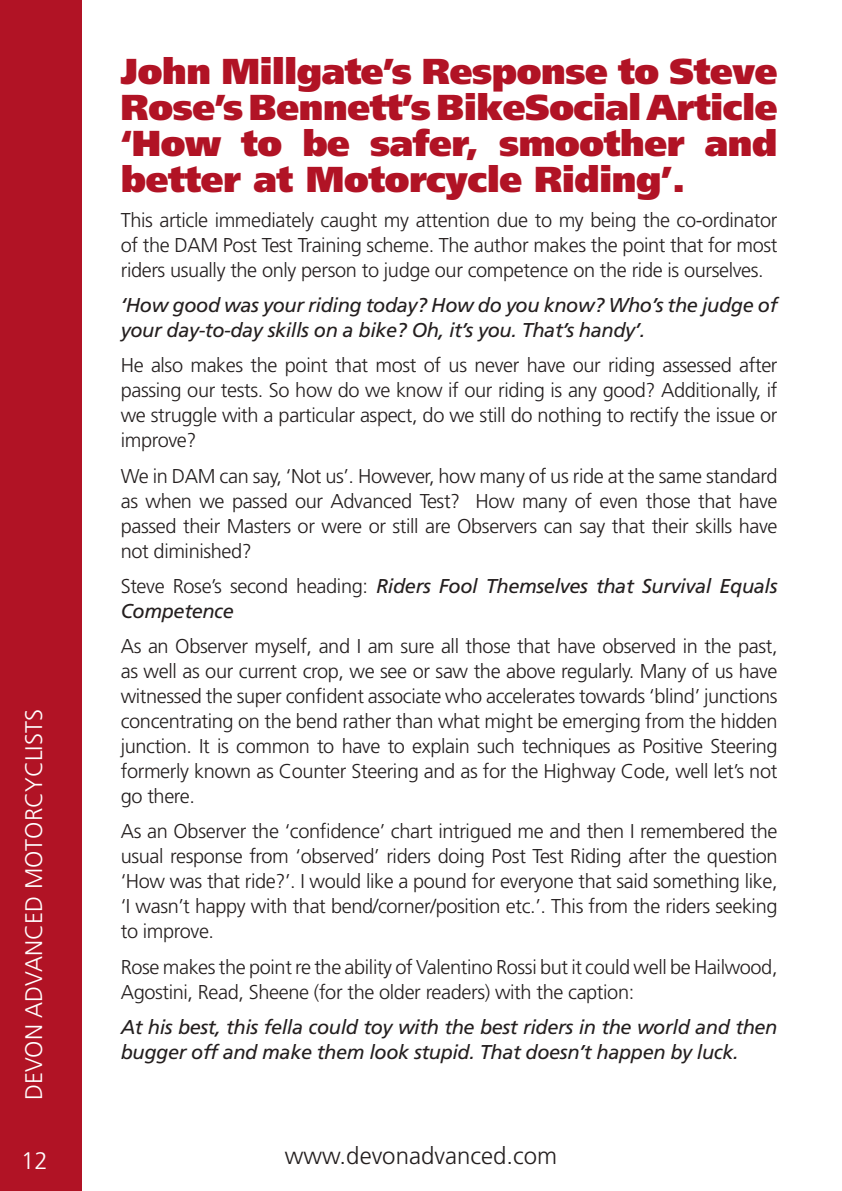
<style>
.page{position:relative;width:842px;height:1191px;background:#fff}
.page>*{position:absolute;margin:0;border:0;box-sizing:border-box;transform-origin:0 0}
.t1{font:900 36px/36px "Frutiger";letter-spacing:-.01em;color:#b11325;text-align:justify}
.t2{font:300 24px "Frutiger LT Std";color:#fff}
.t3{font:300 24px "Frutiger LT Std";color:#241f1f}
.t4{font:300 20px/25px "Frutiger LT Std";letter-spacing:-.02em;color:#241f1f;text-align:justify}
.t5{font:italic 20px/25px "Frutiger LT Std";letter-spacing:-.02em;color:#241f1f}
.s1{font-weight:300;font-style:normal}
</style>
<div class="page">
<div style="left:0;top:0;width:81px;height:1191px;background:#b11325"></div>
<p class="t2" style="left:20px;top:1100px;width:392px;rotate:-90deg">DEVON ADVANCED MOTORCYCLISTS</p>
<p class="t2" style="left:21px;top:1147px;width:28px">12</p>
<h1 class="t1" style="left:121px;top:53px;width:658px">John Millgate’s Response to Steve Rose’s Bennett’s BikeSocial Article ‘How to be safer, smoother and better at Motorcycle Riding’.</h1>
<p class="t4" style="left:121px;top:208px;width:658px">This article immediately caught my attention due to my being the co-ordinator of the DAM Post Test Training scheme. The author makes the point that for most riders usually the only person to judge our competence on the ride is ourselves.</p>
<p class="t5" style="left:121px;top:293px;width:658px">‘How good was your riding today? How do you know? Who’s the judge of your day-to-day skills on a bike? Oh, it’s you. That’s handy’.</p>
<p class="t4" style="left:121px;top:353px;width:658px">He also makes the point that most of us never have our riding assessed after passing our tests. So how do we know if our riding is any good? Additionally, if we struggle with a particular aspect, do we still do nothing to rectify the issue or improve?</p>
<p class="t4" style="left:121px;top:463px;width:658px">We in DAM can say, ‘Not us’. However, how many of us ride at the same standard as when we passed our Advanced Test? How many of even those that have passed their Masters or were or still are Observers can say that their skills have not diminished?</p>
<p class="t5" style="left:121px;top:573px;width:658px"><span class="s1">Steve Rose’s second heading:</span> Riders Fool Themselves that Survival Equals<br>Competence</p>
<p class="t4" style="left:121px;top:634px;width:658px">As an Observer myself, and I am sure all those that have observed in the past, as well as our current crop, we see or saw the above regularly. Many of us have witnessed the super confident associate who accelerates towards ‘blind’ junctions concentrating on the bend rather than what might be emerging from the hidden junction. It is common to have to explain such techniques as Positive Steering formerly known as Counter Steering and as for the Highway Code, well let’s not go there.</p>
<p class="t4" style="left:121px;top:819px;width:658px">As an Observer the ‘confidence’ chart intrigued me and then I remembered the usual response from ‘observed’ riders doing Post Test Riding after the question ‘How was that ride?’. I would like a pound for everyone that said something like, ‘I wasn’t happy with that bend/corner/position etc.’. This from the riders seeking to improve.</p>
<p class="t4" style="left:121px;top:954px;width:658px">Rose makes the point re the ability of Valentino Rossi but it could well be Hailwood,<br>Agostini, Read, Sheene (for the older readers) with the caption:</p>
<p class="t5" style="left:121px;top:1014px;width:658px">At his best, this fella could toy with the best riders in the world and then bugger off and make them look stupid. That doesn’t happen by luck.</p>
<p class="t3" style="left:285px;top:1141px;width:274px">www.devonadvanced.com</p>
</div>
